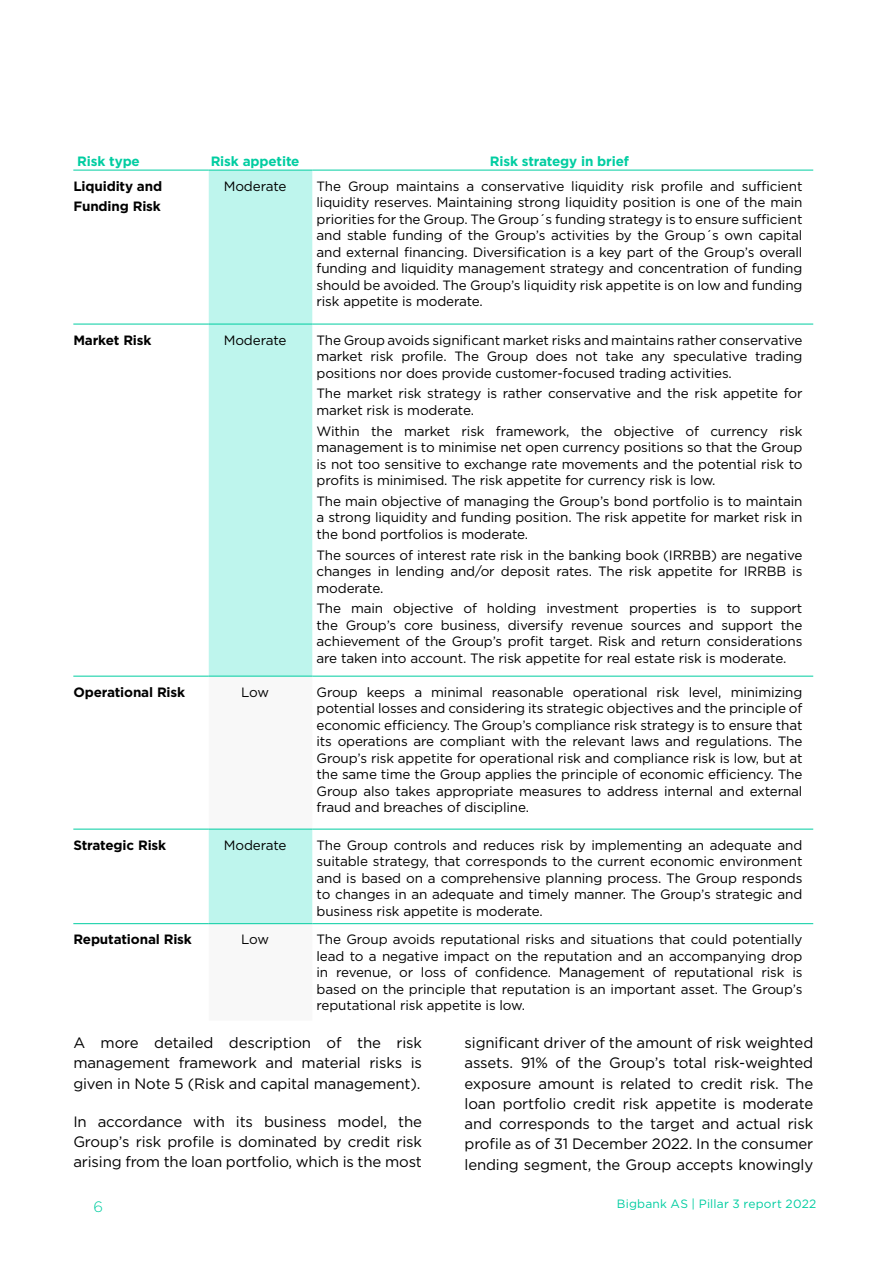
<style>
.page{position:relative;width:893px;height:1263px;background:#fff}
.page>*{position:absolute;margin:0;border:0;box-sizing:border-box;transform-origin:0 0}
.t1{font:15px/20.2px "Gotham Pro";letter-spacing:-.01em;color:#000;text-align:justify}
.t2{font:300 15px "Gotham Pro";color:#00cda1}
.t3{font:13.5px/16.5px "Gotham Pro";letter-spacing:-.01em;color:#000;text-align:justify}
.t4{font:700 13.5px/20.2px "Gotham Pro";letter-spacing:-.01em;color:#000}
.t5{font:700 13.5px "Gotham Pro";letter-spacing:-.01em;color:#00cda1}
.t6{font:12px "Gotham Pro";letter-spacing:.02em;color:#00cda1}
</style>
<div class="page">
<div style="left:209px;top:171px;width:103px;height:505px;background:#bef5ed"></div>
<div style="left:209px;top:828px;width:103px;height:97px;background:#bef5ed"></div>
<hr style="left:73px;top:170px;width:136px;height:1px;background:#00cda1">
<hr style="left:209px;top:170px;width:103px;height:1px;background:#00cda1">
<hr style="left:312px;top:170px;width:501px;height:1px;background:#00cda1">
<hr style="left:73px;top:324px;width:136px;height:1px;background:#00cda1">
<hr style="left:209px;top:324px;width:103px;height:1px;background:#00cda1">
<hr style="left:312px;top:324px;width:501px;height:1px;background:#00cda1">
<hr style="left:73px;top:676px;width:136px;height:1px;background:#00cda1">
<hr style="left:209px;top:676px;width:103px;height:1px;background:#00cda1">
<hr style="left:312px;top:676px;width:501px;height:1px;background:#00cda1">
<hr style="left:73px;top:829px;width:136px;height:1px;background:#00cda1">
<hr style="left:209px;top:829px;width:103px;height:1px;background:#00cda1">
<hr style="left:312px;top:829px;width:501px;height:1px;background:#00cda1">
<hr style="left:73px;top:923px;width:136px;height:1px;background:#00cda1">
<hr style="left:209px;top:923px;width:103px;height:1px;background:#00cda1">
<hr style="left:312px;top:923px;width:501px;height:1px;background:#00cda1">
<p class="t5" style="left:77px;top:153px;width:64px">Risk type</p>
<p class="t5" style="left:211px;top:153px;width:90px">Risk appetite</p>
<p class="t5" style="left:490px;top:153px;width:141px">Risk strategy in brief</p>
<p class="t4" style="left:73px;top:175px;width:90px">Liquidity and<br>Funding Risk</p>
<p class="t3" style="left:224px;top:178px;width:64px">Moderate</p>
<p class="t3" style="left:317px;top:178px;width:487px">The Group maintains a conservative liquidity risk profile and sufficient liquidity reserves. Maintaining strong liquidity position is one of the main priorities for the Group. The Group´s funding strategy is to ensure sufficient and stable funding of the Group’s activities by the Group´s own capital and external financing. Diversification is a key part of the Group’s overall funding and liquidity management strategy and concentration of funding should be avoided. The Group’s liquidity risk appetite is on low and funding risk appetite is moderate.</p>
<p class="t4" style="left:73px;top:329px;width:80px">Market Risk</p>
<p class="t3" style="left:224px;top:332px;width:64px">Moderate</p>
<p class="t3" style="left:317px;top:332px;width:487px">The Group avoids significant market risks and maintains rather conservative market risk profile. The Group does not take any speculative trading positions nor does provide customer-focused trading activities.</p>
<p class="t3" style="left:317px;top:385px;width:487px">The market risk strategy is rather conservative and the risk appetite for market risk is moderate.</p>
<p class="t3" style="left:317px;top:423px;width:487px">Within the market risk framework, the objective of currency risk management is to minimise net open currency positions so that the Group is not too sensitive to exchange rate movements and the potential risk to profits is minimised. The risk appetite for currency risk is low.</p>
<p class="t3" style="left:317px;top:493px;width:487px">The main objective of managing the Group’s bond portfolio is to maintain a strong liquidity and funding position. The risk appetite for market risk in the bond portfolios is moderate.</p>
<p class="t3" style="left:317px;top:547px;width:487px">The sources of interest rate risk in the banking book (IRRBB) are negative changes in lending and/or deposit rates. The risk appetite for IRRBB is moderate.</p>
<p class="t3" style="left:317px;top:600px;width:487px">The main objective of holding investment properties is to support the Group’s core business, diversify revenue sources and support the achievement of the Group’s profit target. Risk and return considerations are taken into account. The risk appetite for real estate risk is moderate.</p>
<p class="t4" style="left:73px;top:681px;width:113px">Operational Risk</p>
<p class="t3" style="left:241px;top:684px;width:29px">Low</p>
<p class="t3" style="left:317px;top:684px;width:487px">Group keeps a minimal reasonable operational risk level, minimizing potential losses and considering its strategic objectives and the principle of economic efficiency. The Group’s compliance risk strategy is to ensure that its operations are compliant with the relevant laws and regulations. The Group’s risk appetite for operational risk and compliance risk is low, but at the same time the Group applies the principle of economic efficiency. The Group also takes appropriate measures to address internal and external fraud and breaches of discipline.</p>
<p class="t4" style="left:73px;top:834px;width:94px">Strategic Risk</p>
<p class="t3" style="left:224px;top:837px;width:64px">Moderate</p>
<p class="t3" style="left:317px;top:837px;width:487px">The Group controls and reduces risk by implementing an adequate and suitable strategy, that corresponds to the current economic environment and is based on a comprehensive planning process. The Group responds to changes in an adequate and timely manner. The Group’s strategic and business risk appetite is moderate.</p>
<p class="t4" style="left:73px;top:929px;width:120px">Reputational Risk</p>
<p class="t3" style="left:241px;top:931px;width:29px">Low</p>
<p class="t3" style="left:317px;top:931px;width:487px">The Group avoids reputational risks and situations that could potentially lead to a negative impact on the reputation and an accompanying drop in revenue, or loss of confidence. Management of reputational risk is based on the principle that reputation is an important asset. The Group’s reputational risk appetite is low.</p>
<p class="t1" style="left:73px;top:1033px;width:350px">A more detailed description of the risk management framework and material risks is given in Note 5 (Risk and capital management).</p>
<p class="t1" style="left:73px;top:1111px;width:350px">In accordance with its business model, the Group’s risk profile is dominated by credit risk arising from the loan portfolio, which is the most</p>
<p class="t1" style="left:465px;top:1033px;width:350px">significant driver of the amount of risk weighted assets. 91% of the Group’s total risk-weighted exposure amount is related to credit risk. The loan portfolio credit risk appetite is moderate and corresponds to the target and actual risk profile as of 31 December 2022. In the consumer lending segment, the Group accepts knowingly</p>
<p class="t2" style="left:94px;top:1198px;width:11px">6</p>
<p class="t6" style="left:617px;top:1197px;width:201px">Bigbank AS | Pillar 3 report 2022</p>
</div>
